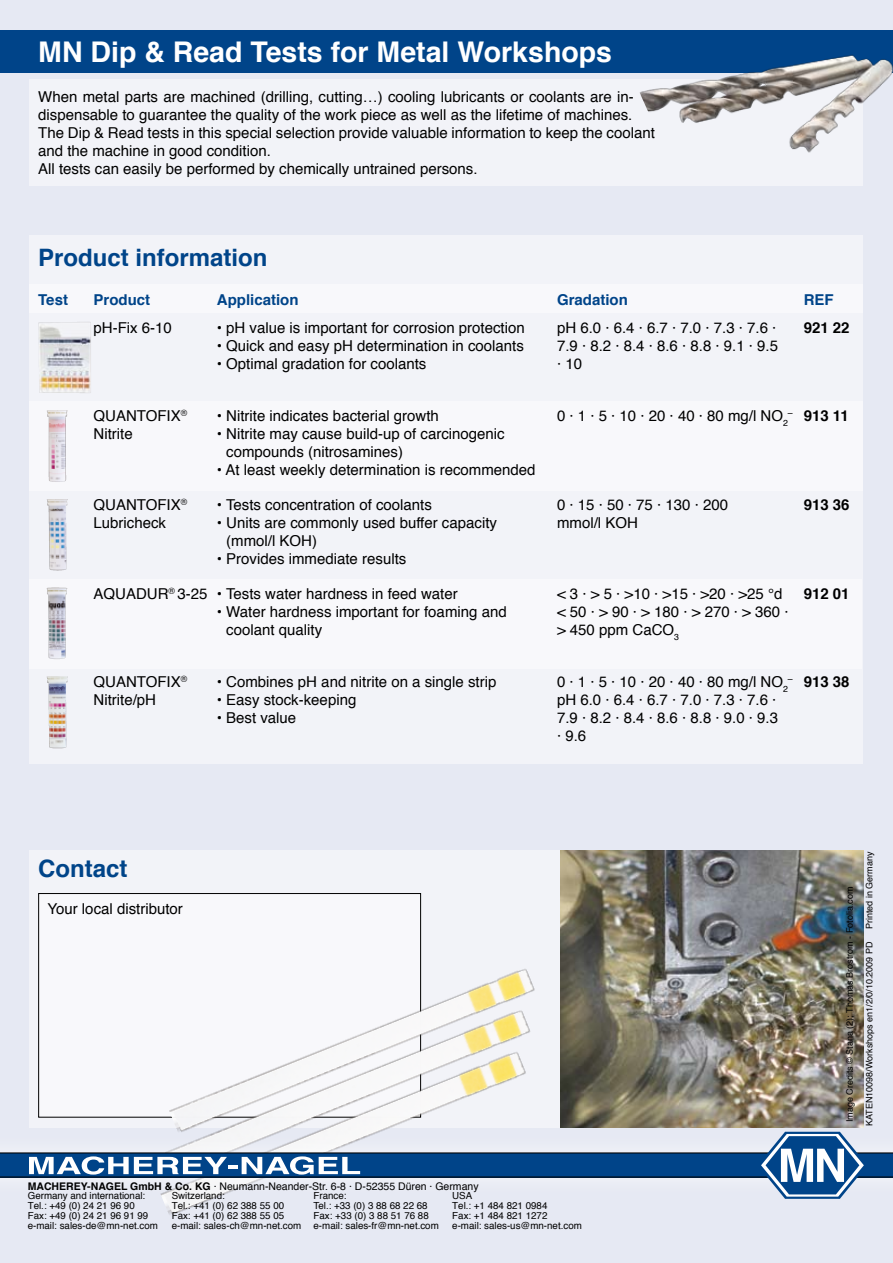
<style>
.page{position:relative;width:893px;height:1263px;background:#e6e9f3}
.page>*{position:absolute;margin:0;border:0;box-sizing:border-box;transform-origin:0 0}
.t1{font:700 28.5px "Helvetica";color:#fff}
.t2{font:700 24px "Helvetica";color:#004489}
.t3{font:15px/18px "Helvetica";color:#000}
.t4{font:700 15px "Helvetica";color:#004489}
.t5{font:700 15px "Helvetica";color:#000}
.t6{font:10.5px "Helvetica";color:#000}
.t7{font:9.75px/9.8px "Helvetica";color:#000}
.t8{font:9px/19.5px "Helvetica";color:#000}
.t9{font:8.7px "Helvetica";color:#000}
.s1{font-weight:700}
</style>
<div class="page">
<div style="left:30px;top:79px;width:833px;height:106px;background:#f2f3f8"></div>
<div style="left:0;top:31px;width:893px;height:42px;background:#004489"></div>
<div style="left:30px;top:236px;width:833px;height:528px;background:#f2f3f8"></div>
<div style="left:30px;top:401px;width:833px;height:89px;background:#f8f8fb"></div>
<div style="left:30px;top:579px;width:832px;height:89px;background:#f8f8fb"></div>
<div style="left:30px;top:284px;width:833px;height:29px;background:#f8f8fb"></div>
<img style="left:639px;top:54px;width:254px;height:134px">
<div style="left:30px;top:850px;width:833px;height:278px;background:#f2f3f8"></div>
<img style="left:560px;top:850px;width:303px;height:277px">
<img style="left:38px;top:322px;width:53px;height:71px">
<img style="left:47px;top:410px;width:21px;height:72px">
<img style="left:47px;top:499px;width:21px;height:71px">
<img style="left:47px;top:587px;width:20px;height:72px">
<img style="left:47px;top:676px;width:21px;height:72px">
<div style="left:39px;top:893px;width:382px;height:224px;background:#f8f8fb"></div>
<div style="left:160px;top:1116px;width:372px;height:106px;background:#e6e9f3"></div>
<img style="left:169px;top:964px;width:366px;height:163px">
<img style="left:0;top:1127px;width:893px;height:76px">
<svg style="left:0;top:1132px;width:893px;height:67px;background:#99b0cb"></svg>
<h1 class="t1" style="left:38px;top:29px;width:575px">MN Dip &amp; Read Tests for Metal Workshops</h1>
<p class="t3" style="left:38px;top:88px;width:618px">When metal parts are machined (drilling, cutting…) cooling lubricants or coolants are in&shy;dispensable to guarantee the quality of the work piece as well as the lifetime of machines.<br>The Dip &amp; Read tests in this special selection provide valuable information to keep the coolant and the machine in good condition.<br>All tests can easily be performed by chemically untrained persons.</p>
<h2 class="t2" style="left:38px;top:238px;width:231px">Product information</h2>
<p class="t4" style="left:38px;top:287px;width:31px">Test</p>
<p class="t4" style="left:94px;top:287px;width:58px">Product</p>
<p class="t4" style="left:217px;top:287px;width:83px">Application</p>
<p class="t4" style="left:557px;top:287px;width:72px">Gradation</p>
<p class="t4" style="left:804px;top:287px;width:32px">REF</p>
<p class="t3" style="left:94px;top:319px;width:80px">pH-Fix 6-10</p>
<p class="t3" style="left:217px;top:319px;width:309px">• pH value is important for corrosion protection</p>
<p class="t3" style="left:217px;top:337px;width:309px">• Quick and easy pH determination in coolants</p>
<p class="t3" style="left:217px;top:355px;width:211px">• Optimal gradation for coolants</p>
<p class="t3" style="left:557px;top:319px;width:223px;text-align:justify">pH 6.0 · 6.4 · 6.7 · 7.0 · 7.3 · 7.6 · 7.9 · 8.2 · 8.4 · 8.6 · 8.8 · 9.1 · 9.5 · 10</p>
<p class="t5" style="left:804px;top:316px;width:47px">921 22</p>
<p class="t3" style="left:94px;top:408px;width:95px">QUANTOFIX<sup>®<br></sup>Nitrite</p>
<p class="t3" style="left:217px;top:408px;width:223px">• Nitrite indicates bacterial growth</p>
<p class="t3" style="left:226px;top:426px;width:280px;text-indent:-9px">• Nitrite may cause build-up of carcinogenic compounds (nitrosamines)</p>
<p class="t3" style="left:217px;top:462px;width:320px">• At least weekly determination is recommended</p>
<p class="t3" style="left:94px;top:496px;width:95px">QUANTOFIX<sup>®<br></sup>Lubricheck</p>
<p class="t3" style="left:217px;top:496px;width:217px">• Tests concentration of coolants</p>
<p class="t3" style="left:226px;top:514px;width:272px;text-indent:-9px">• Units are commonly used buffer capacity (mmol/l KOH)</p>
<p class="t3" style="left:217px;top:550px;width:191px">• Provides immediate results</p>
<p class="t3" style="left:94px;top:585px;width:366px">AQUADUR<sup>®</sup> 3-25 • Tests water hardness in feed water</p>
<p class="t3" style="left:226px;top:603px;width:282px;text-indent:-9px">• Water hardness important for foaming and coolant quality</p>
<p class="t3" style="left:94px;top:673px;width:95px">QUANTOFIX<sup>®<br></sup>Nitrite/pH</p>
<p class="t3" style="left:217px;top:673px;width:281px">• Combines pH and nitrite on a single strip</p>
<p class="t3" style="left:217px;top:691px;width:141px">• Easy stock-keeping</p>
<p class="t3" style="left:217px;top:709px;width:81px">• Best value</p>
<p class="t3" style="left:557px;top:408px;width:293px">0 · 1 · 5 · 10 · 20 · 40 · 80 mg/l NO<sub>2</sub><sup>–</sup> <span class="s1">913 11</span></p>
<p class="t3" style="left:557px;top:496px;width:172px">0 · 15 · 50 · 75 · 130 · 200 mmol/l KOH</p>
<p class="t5" style="left:804px;top:493px;width:47px">913 36</p>
<p class="t3" style="left:557px;top:585px;width:233px">&lt; 3 · &gt; 5 · &gt;10 · &gt;15 · &gt;20 · &gt;25 °d &lt; 50 · &gt; 90 · &gt; 180 · &gt; 270 · &gt; 360 · &gt; 450 ppm CaCO<sub>3</sub></p>
<p class="t5" style="left:804px;top:581px;width:47px">912 01</p>
<p class="t3" style="left:557px;top:673px;width:232px">0 · 1 · 5 · 10 · 20 · 40 · 80 mg/l NO<sub>2</sub></p>
<p class="t9" style="left:788px;top:673px;width:6px">–</p>
<p class="t3" style="left:557px;top:691px;width:223px;text-align:justify">pH 6.0 · 6.4 · 6.7 · 7.0 · 7.3 · 7.6 · 7.9 · 8.2 · 8.4 · 8.6 · 8.8 · 9.0 · 9.3 · 9.6</p>
<p class="t5" style="left:804px;top:670px;width:47px">913 38</p>
<h2 class="t2" style="left:38px;top:849px;width:91px">Contact</h2>
<p class="t3" style="left:48px;top:900px;width:137px">Your local distributor</p>
<p class="t8" style="left:860px;top:929px;width:79px;rotate:-90deg">Printed in Germany</p>
<p class="t8" style="left:840px;top:1126px;width:241px;text-indent:4px;rotate:-90deg">Image Credits © Stana (2); Thomas Brostrom - Fotolia.com<br>KATEN10098/Workshops en1/2/0/10.2009 PD</p>
<p class="t6" style="left:28px;top:1178px;width:452px"><span class="s1">MACHEREY-NAGEL GmbH &amp; Co. KG</span> · Neumann-Neander-Str. 6-8 · D-52355 Düren · Germany</p>
<p class="t7" style="left:314px;top:1191px;width:127px">France:<br>Tel.: +33 (0) 3 88 68 22 68<br>Fax: +33 (0) 3 88 51 76 88 e-mail: sales-fr@mn-net.com</p>
<p class="t7" style="left:28px;top:1191px;width:132px">Germany and international:<br>Tel.: +49 (0) 24 21 96 90<br>Fax: +49 (0) 24 21 96 91 99 e-mail: sales-de@mn-net.com</p>
<p class="t7" style="left:452px;top:1191px;width:131px">USA<br>Tel.: +1 484 821 0984<br>Fax: +1 484 821 1272<br>e-mail: sales-us@mn-net.com</p>
<p class="t7" style="left:172px;top:1191px;width:131px">Switzerland:<br>Tel.: +41 (0) 62 388 55 00<br>Fax: +41 (0) 62 388 55 05 e-mail: sales-ch@mn-net.com</p>
</div>
